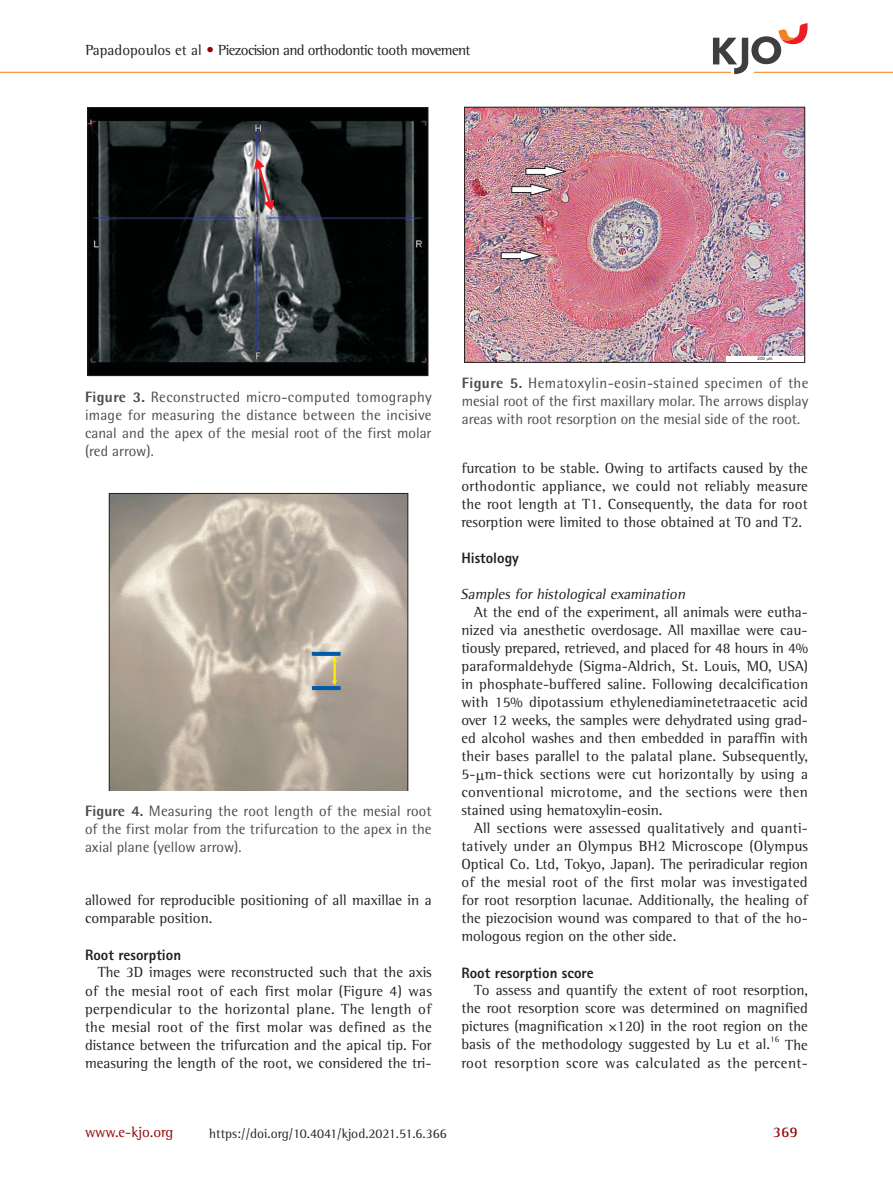
<style>
.page{position:relative;width:893px;height:1191px;background:#fff}
.page>*{position:absolute;margin:0;border:0;box-sizing:border-box;transform-origin:0 0}
.t1{font:15px/18px "Rotis Semi Serif Std";color:#231f20;text-align:justify}
.t2{font:15px/18px "Rotis Semi Sans Std";color:#4b4c4d;text-align:justify}
.t3{font:15px "Rotis Semi Serif Std";letter-spacing:-.04em;color:#231f20}
.t4{font:15px/18px "Rotis Semi Serif Std";letter-spacing:.025em;color:#231f20;text-align:right}
.t5{font:800 15px "Rotis Sans Serif Std";color:#231f20}
.t6{font:italic 15px "Rotis Semi Serif Std";color:#231f20}
.t7{font:15px "Rotis Semi Serif Std";color:#920407}
.t8{font:700 15px "Rotis Semi Serif Std";color:#920407}
.t9{font:13.5px "Rotis Semi Serif Std";color:#231f20}
.t10{font:8.7px "Rotis Semi Serif Std";color:#231f20}
.t11{font:4.5px "Arial";color:#231f20}
.s1{color:#920407}
.s2{font-weight:800}
</style>
<div class="page">
<hr style="left:0;top:72px;width:893px;height:1px;background:#f58220">
<svg style="left:713px;top:23px;width:95px;height:51px"></svg>
<img style="left:90px;top:109px;width:336px;height:265px">
<div style="left:88px;top:107px;width:340px;height:269px;border:1px solid #231f20"></div>
<svg style="left:254px;top:158px;width:20px;height:53px"></svg>
<svg style="left:109px;top:493px;width:299px;height:298px;background:#b2a79a"></svg>
<img style="left:466px;top:109px;width:337px;height:252px">
<div style="left:464px;top:107px;width:341px;height:256px;border:1px solid #231f20"></div>
<img style="left:511px;top:165px;width:58px;height:31px">
<svg style="left:500px;top:249px;width:44px;height:13px"></svg>
<div style="left:726px;top:356px;width:78px;height:6px;background:#fff"></div>
<p class="t3" style="left:85px;top:41px;width:387px">Papadopoulos et al <span class="s1">•</span> Piezocision and orthodontic tooth movement</p>
<p class="t2" style="left:85px;top:388px;width:348px"><span class="s2">Figure 3.</span> Reconstructed micro-computed tomography image for measuring the distance between the incisive canal and the apex of the mesial root of the first molar (red arrow).</p>
<p class="t2" style="left:85px;top:802px;width:348px"><span class="s2">Figure 4.</span> Measuring the root length of the mesial root of the first molar from the trifurcation to the apex in the axial plane (yellow arrow).</p>
<p class="t1" style="left:85px;top:891px;width:348px">allowed for reproducible positioning of all maxillae in a comparable position.</p>
<p class="t5" style="left:85px;top:945px;width:98px">Root resorption</p>
<p class="t1" style="left:85px;top:963px;width:348px;text-indent:13px">The 3D images were reconstructed such that the axis of the mesial root of each first molar (Figure 4) was perpendicular to the horizontal plane. The length of the mesial root of the first molar was defined as the distance between the trifurcation and the apical tip. For measuring the length of the root, we considered the tri-</p>
<p class="t11" style="left:758px;top:356px;width:17px">200 m</p>
<p class="t2" style="left:462px;top:374px;width:348px"><span class="s2">Figure 5.</span> Hematoxylin-eosin-stained specimen of the mesial root of the first maxillary molar. The arrows display areas with root resorption on the mesial side of the root.</p>
<p class="t1" style="left:461px;top:459px;width:348px">furcation to be stable. Owing to artifacts caused by the orthodontic appliance, we could not reliably measure the root length at T1. Consequently, the data for root resorption were limited to those obtained at T0 and T2.</p>
<p class="t5" style="left:461px;top:549px;width:59px">Histology</p>
<p class="t6" style="left:460px;top:585px;width:229px">Samples for histological examination</p>
<p class="t1" style="left:461px;top:603px;width:348px;text-indent:13px">At the end of the experiment, all animals were eutha&shy;nized via anesthetic overdosage. All maxillae were cau&shy;tiously prepared, retrieved, and placed for 48 hours in 4% paraformaldehyde (Sigma-Aldrich, St. Louis, MO, USA) in phosphate-buffered saline. Following decalcification with 15% dipotassium ethylenediaminetetraacetic acid over 12 weeks, the samples were dehydrated using grad&shy;ed alcohol washes and then embedded in paraffin with their bases parallel to the palatal plane. Subsequently, 5- m-thick sections were cut horizontally by using a conventional microtome, and the sections were then stained using hematoxylin-eosin.</p>
<p class="t1" style="left:461px;top:819px;width:348px;text-indent:13px">All sections were assessed qualitatively and quanti&shy;tatively under an Olympus BH2 Microscope (Olympus Optical Co. Ltd, Tokyo, Japan). The periradicular region of the mesial root of the first molar was investigated for root resorption lacunae. Additionally, the healing of the piezocision wound was compared to that of the ho&shy;mologous region on the other side.</p>
<p class="t5" style="left:461px;top:963px;width:134px">Root resorption score</p>
<p class="t1" style="left:461px;top:981px;width:348px;text-indent:13px">To assess and quantify the extent of root resorption, the root resorption score was determined on magnified pictures (magnification ×120) in the root region on the basis of the methodology suggested by Lu et al.</p>
<p class="t10" style="left:770px;top:1034px;width:11px">16</p>
<p class="t4" style="left:461px;top:1035px;width:348px">The<br>root resorption score was calculated as the percent-</p>
<p class="t7" style="left:85px;top:1122px;width:90px">www.e-kjo.org</p>
<p class="t9" style="left:209px;top:1125px;width:239px">https://doi.org/10.4041/kjod.2021.51.6.366</p>
<p class="t8" style="left:773px;top:1122px;width:27px">369</p>
</div>
